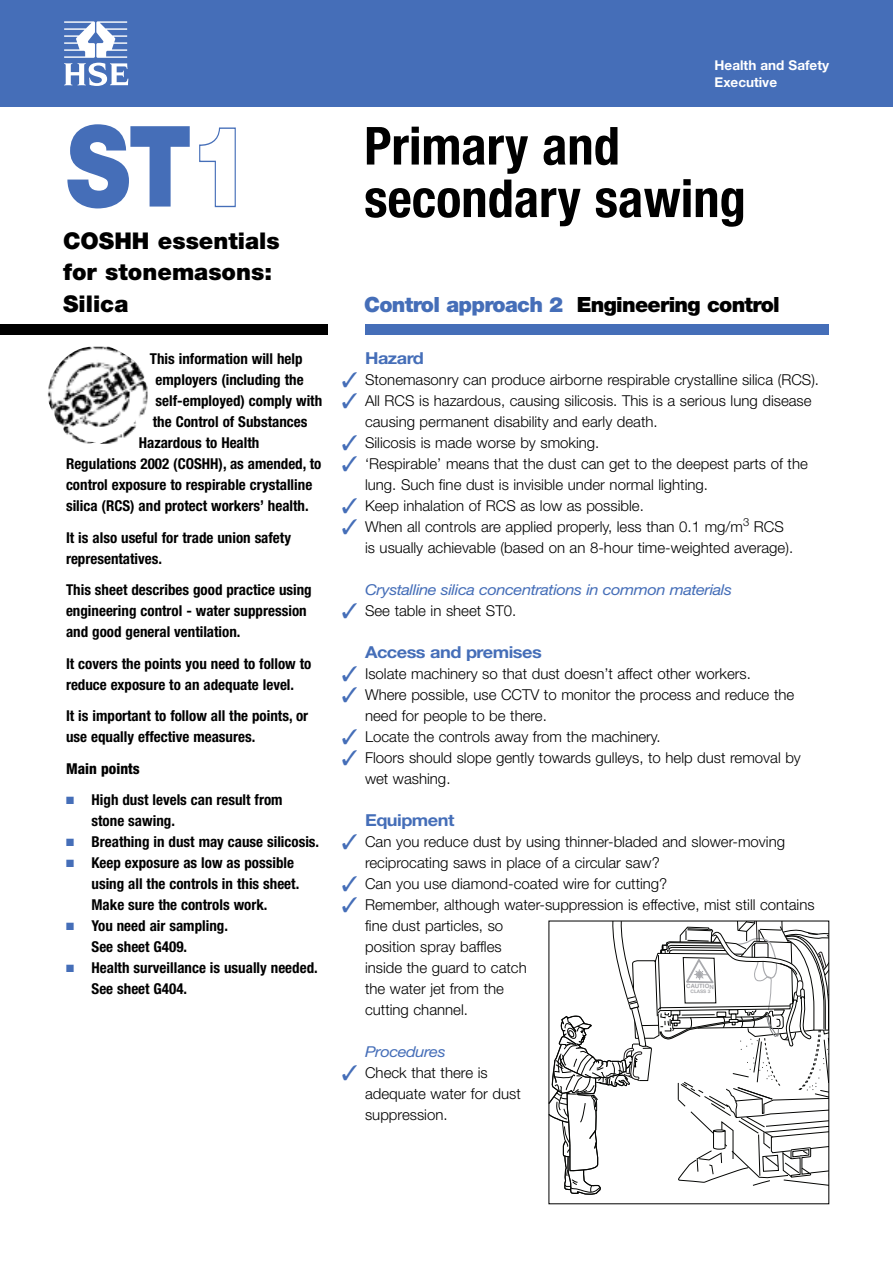
<style>
.page{position:relative;width:893px;height:1263px;background:#fff}
.page>*{position:absolute;margin:0;border:0;box-sizing:border-box;transform-origin:0 0}
.t1{font:900 112.5px "Helvetica Neue";color:#456eb8;scale:.85 1}
.t2{font:700 condensed 52.5px/52.5px "Helvetica Neue";color:#000}
.t3{font:900 23.1px/31.5px "Helvetica Neue";color:#000}
.t4{font:900 21px "Helvetica Neue";letter-spacing:-.035em;color:#000}
.t5{font:700 16.5px "Helvetica Neue";letter-spacing:-.03em;color:#456eb8;scale:1.1 1}
.t6{font:300 15px/21px "Helvetica Neue";color:#000}
.t7{font:700 condensed 15px/21px "Helvetica Neue";color:#000}
.t8{font:italic 15px "Helvetica Neue";letter-spacing:-.03em;color:#456eb8;scale:1.1 1}
.t9{font:800 condensed 15px "Helvetica Neue";color:#000}
.t10{font:700 13.5px/16.5px "Helvetica Neue";color:#fff}
.t11{font:700 6px "Helvetica Neue";color:#a8a9ad}
.t12{font:700 4.8px "Helvetica Neue";color:#a8a9ad}
.s1{color:#fff}
.s2{color:#456eb8}
</style>
<div class="page">
<div style="left:0;top:0;width:893px;height:106px;background:#456eb8"></div>
<svg style="left:64px;top:21px;width:64px;height:65px"></svg>
<div style="left:366px;top:324px;width:463px;height:10px;background:#456eb8"></div>
<div style="left:0;top:324px;width:327px;height:10px;background:#000"></div>
<img style="left:47px;top:347px;width:101px;height:97px">
<svg style="left:551px;top:923px;width:276px;height:271px"></svg>
<h1 class="t1" style="left:66px;top:126px;width:221px">ST<span class="s1">1</span></h1>
<h3 class="t3" style="left:63px;top:226px;width:218px">COSHH essentials for stonemasons:<br>Silica</h3>
<p class="t7" style="left:150px;top:349px;width:154px">This information will help</p>
<p class="t7" style="left:156px;top:370px;width:150px">employers (including the</p>
<p class="t7" style="left:156px;top:391px;width:168px">self-employed) comply with</p>
<p class="t7" style="left:153px;top:412px;width:156px">the Control of Substances</p>
<p class="t7" style="left:139px;top:433px;width:122px">Hazardous to Health</p>
<p class="t7" style="left:66px;top:454px;width:257px">Regulations 2002 (COSHH), as amended, to</p>
<p class="t7" style="left:66px;top:475px;width:248px">control exposure to respirable crystalline</p>
<p class="t7" style="left:66px;top:496px;width:244px">silica (RCS) and protect workers’ health.</p>
<p class="t7" style="left:66px;top:528px;width:226px">It is also useful for trade union safety representatives.</p>
<p class="t7" style="left:66px;top:580px;width:247px">This sheet describes good practice using engineering control - water suppression and good general ventilation.</p>
<p class="t7" style="left:66px;top:654px;width:247px">It covers the points you need to follow to reduce exposure to an adequate level.</p>
<p class="t7" style="left:66px;top:706px;width:244px">It is important to follow all the points, or use equally effective measures.</p>
<p class="t9" style="left:66px;top:763px;width:75px">Main points</p>
<p class="t7" style="left:92px;top:790px;width:193px;text-indent:-26px"><span class="s2">■</span> High dust levels can result from stone sawing.</p>
<p class="t7" style="left:66px;top:832px;width:255px"><span class="s2">■</span> Breathing in dust may cause silicosis.</p>
<p class="t7" style="left:92px;top:853px;width:209px;text-indent:-26px"><span class="s2">■</span> Keep exposure as low as possible using all the controls in this sheet.<br>Make sure the controls work.</p>
<p class="t7" style="left:92px;top:916px;width:138px;text-indent:-26px"><span class="s2">■</span> You need air sampling.<br>See sheet G409.</p>
<p class="t7" style="left:92px;top:958px;width:228px;text-indent:-26px"><span class="s2">■</span> Health surveillance is usually needed.<br>See sheet G404.</p>
<p class="t10" style="left:715px;top:59px;width:116px">Health and Safety<br>Executive</p>
<h2 class="t2" style="left:364px;top:124px;width:383px">Primary and secondary sawing</h2>
<h3 class="t4" style="left:364px;top:297px;width:417px"><span class="s2">Control approach 2</span> Engineering control</h3>
<p class="t5" style="left:365px;top:352px;width:55px">Hazard</p>
<p class="t6" style="left:342px;top:371px;width:479px"><span class="s2">✓</span> Stonemasonry can produce airborne respirable crystalline silica (RCS).</p>
<p class="t6" style="left:365px;top:392px;width:448px;text-indent:-23px"><span class="s2">✓</span> All RCS is hazardous, causing silicosis. This is a serious lung disease causing permanent disability and early death.</p>
<p class="t6" style="left:342px;top:434px;width:259px"><span class="s2">✓</span> Silicosis is made worse by smoking.</p>
<p class="t6" style="left:365px;top:455px;width:444px;text-indent:-23px"><span class="s2">✓</span> ‘Respirable’ means that the dust can get to the deepest parts of the lung. Such fine dust is invisible under normal lighting.</p>
<p class="t6" style="left:342px;top:497px;width:304px"><span class="s2">✓</span> Keep inhalation of RCS as low as possible.</p>
<p class="t6" style="left:365px;top:518px;width:430px;text-indent:-23px"><span class="s2">✓</span> When all controls are applied properly, less than 0.1 mg/m<sup>3</sup> RCS is usually achievable (based on an 8-hour time-weighted average).</p>
<p class="t8" style="left:365px;top:584px;width:335px">Crystalline silica concentrations in common materials</p>
<p class="t6" style="left:342px;top:602px;width:176px"><span class="s2">✓</span> See table in sheet ST0.</p>
<p class="t5" style="left:365px;top:646px;width:162px">Access and premises</p>
<p class="t6" style="left:342px;top:665px;width:411px"><span class="s2">✓</span> Isolate machinery so that dust doesn’t affect other workers.</p>
<p class="t6" style="left:365px;top:686px;width:431px;text-indent:-23px"><span class="s2">✓</span> Where possible, use CCTV to monitor the process and reduce the need for people to be there.</p>
<p class="t6" style="left:342px;top:728px;width:320px"><span class="s2">✓</span> Locate the controls away from the machinery.</p>
<p class="t6" style="left:365px;top:749px;width:437px;text-indent:-23px"><span class="s2">✓</span> Floors should slope gently towards gulleys, to help dust removal by wet washing.</p>
<p class="t5" style="left:365px;top:814px;width:83px">Equipment</p>
<p class="t6" style="left:365px;top:833px;width:421px;text-indent:-23px"><span class="s2">✓</span> Can you reduce dust by using thinner-bladed and slower-moving reciprocating saws in place of a circular saw?</p>
<p class="t6" style="left:342px;top:875px;width:327px"><span class="s2">✓</span> Can you use diamond-coated wire for cutting?</p>
<p class="t6" style="left:365px;top:896px;width:451px;text-indent:-23px"><span class="s2">✓</span> Remember, although water-suppression is effective, mist still contains fine dust particles, so<br>position spray baffles<br>inside the guard to catch<br>the water jet from the<br>cutting channel.</p>
<p class="t8" style="left:365px;top:1046px;width:75px">Procedures</p>
<p class="t6" style="left:365px;top:1064px;width:157px;text-indent:-23px"><span class="s2">✓</span> Check that there is adequate water for dust suppression.</p>
<p class="t11" style="left:686px;top:984px;width:29px;rotate:1deg">CAUTION</p>
<p class="t12" style="left:690px;top:989px;width:21px;rotate:1deg">CLASS 3</p>
</div>
